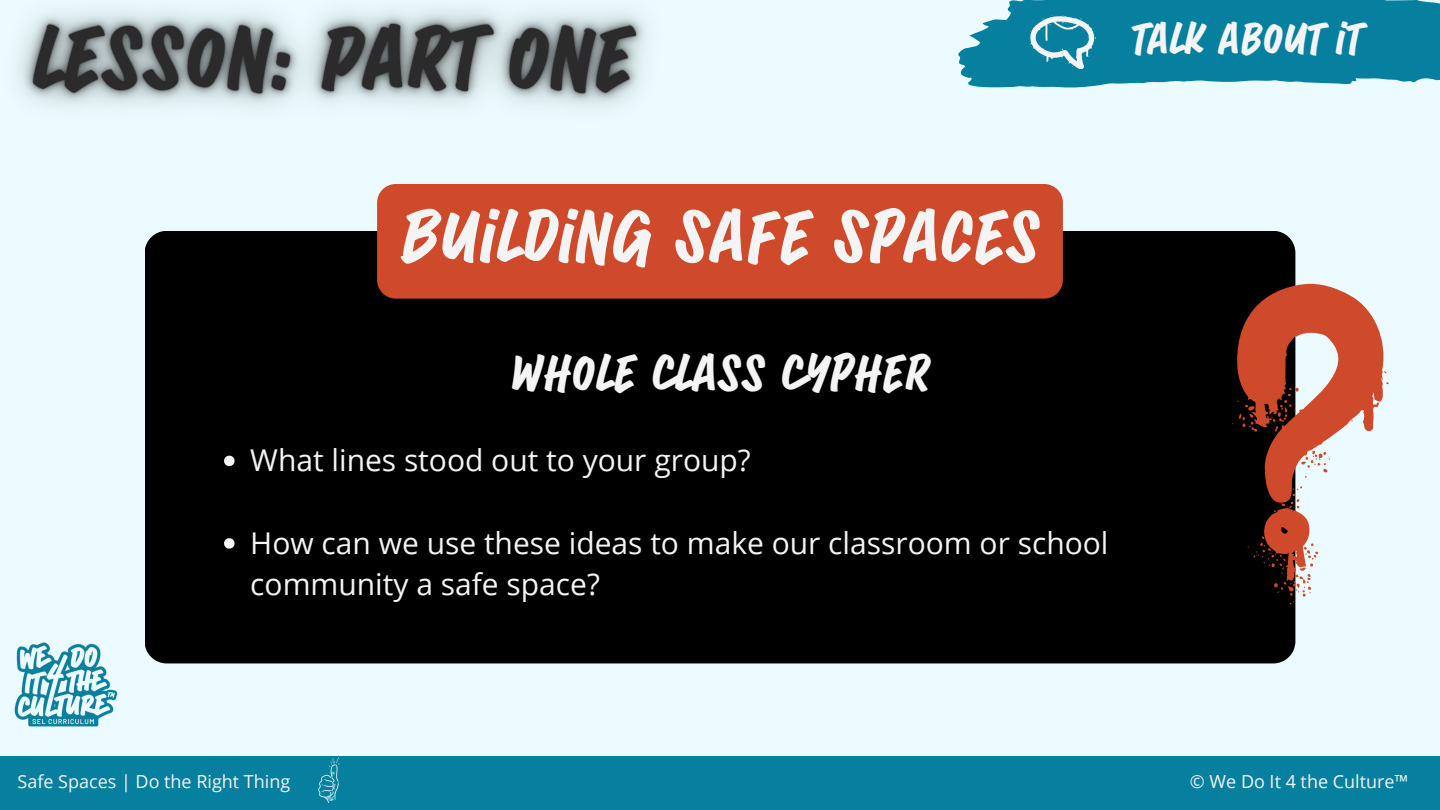
<style>
.page{position:relative;width:1440px;height:810px;background:#ebfbff}
.page>*{position:absolute;margin:0;border:0;box-sizing:border-box;transform-origin:0 0}
.t1{font:700 60px "Sandwich Marker Pro";color:#f4f4f4}
.t2{font:700 42px "Sandwich Marker Pro";color:#f4f4f4}
.t3{font:700 36px "Sandwich Marker Pro";color:#f4f4f4}
.t4{font:30px/41.2px "Open Sans";color:#f4f4f4}
.t5{font:18px "Open Sans";color:#f4f4f4}
</style>
<div class="page">
<div style="left:145px;top:231px;width:1150px;height:432px;background:#000;border-radius:22px"></div>
<svg style="left:958px;top:0;width:482px;height:88px;background:#1f8da8"></svg>
<svg style="left:1030px;top:15px;width:66px;height:54px"></svg>
<svg style="left:224px;top:456px;width:11px;height:10px"></svg>
<svg style="left:224px;top:538px;width:11px;height:11px"></svg>
<img style="left:18px;top:9px;width:628px;height:99px">
<svg style="left:1232px;top:282px;width:157px;height:324px"></svg>
<div style="left:0;top:756px;width:1440px;height:54px;background:#06809e"></div>
<img style="left:318px;top:757px;width:22px;height:46px">
<img style="left:14px;top:642px;width:104px;height:85px">
<div style="left:377px;top:184px;width:686px;height:115px;background:#ce4a2a"></div>
<p class="t3" style="left:1131px;top:18px;width:231px">TALK ABOUT IT</p>
<p class="t1" style="left:399px;top:202px;width:642px">BUILDING SAFE SPACES</p>
<p class="t2" style="left:510px;top:349px;width:421px">WHOLE CLASS CYPHER</p>
<p class="t4" style="left:250px;top:439px;width:502px">What lines stood out to your group?</p>
<p class="t4" style="left:250px;top:522px;width:860px">How can we use these ideas to make our classroom or school community a safe space?</p>
<h3 class="t5" style="left:17px;top:768px;width:274px">Safe Spaces | Do the Right Thing</h3>
<h2 class="t5" style="left:1190px;top:768px;width:220px">© We Do It 4 the Culture™</h2>
</div>
